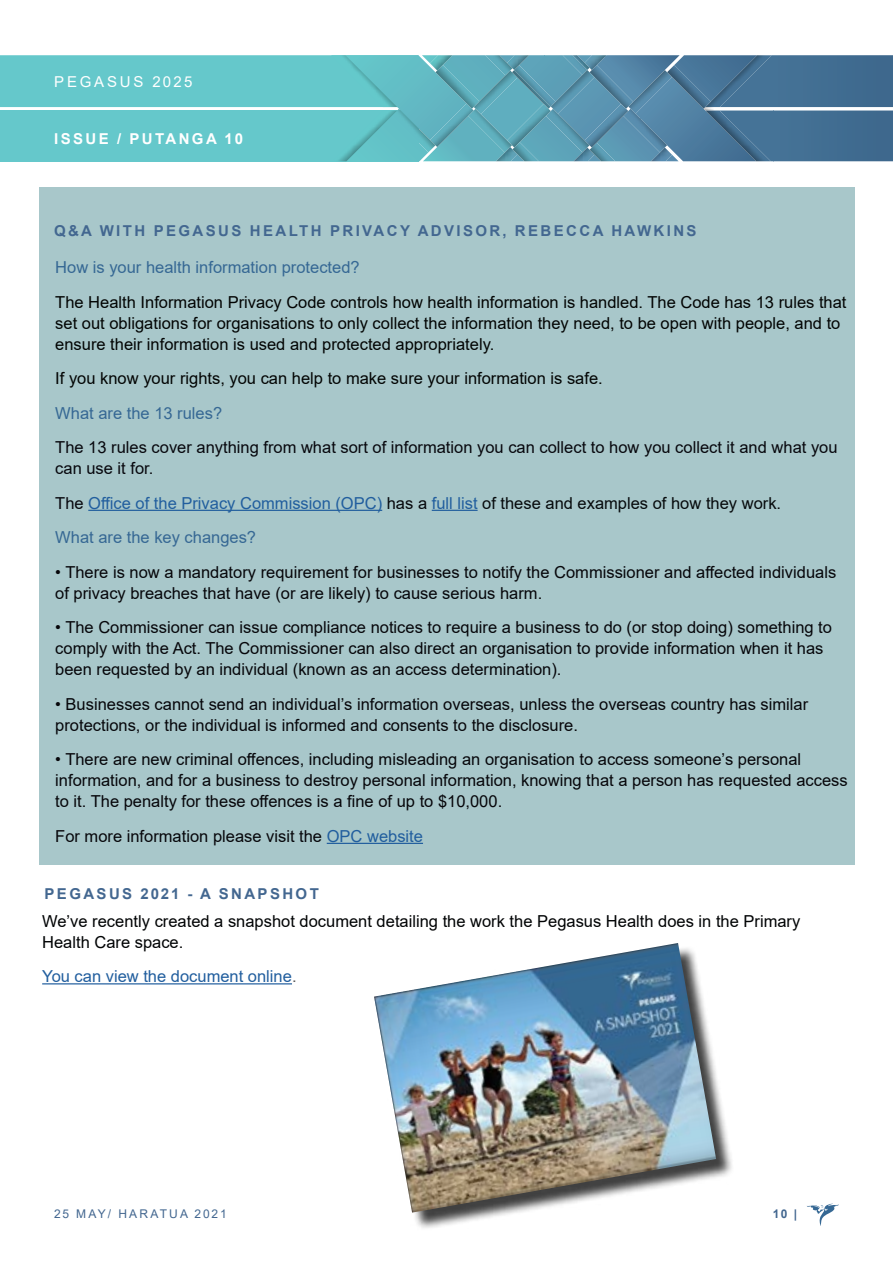
<style>
.page{position:relative;width:893px;height:1263px;background:#fff}
.page>*{position:absolute;margin:0;border:0;box-sizing:border-box;transform-origin:0 0}
.t1{font:16.5px/21px "Arial";color:#06060a}
.t2{font:16.5px/21px "Arial";color:#020403}
.t3{font:16.5px/34.5px "Arial";color:#215e9e}
.t4{font:16.5px/21px "Arial";color:#010304}
.t5{font:16.5px/21px "Arial";color:#07070d}
.t6{font:16.5px "Arial";color:#366894}
.t7{font:700 15px "Arial";letter-spacing:.16em;color:#436790}
.t8{font:700 15px "Arial";letter-spacing:.16em;color:#fff}
.t9{font:15px "Arial";letter-spacing:.185em;color:#fff}
.t10{font:12px "Arial";letter-spacing:.165em;color:#436790}
.t11{font:700 12px "Arial";color:#436790}
.s1{color:#07070d}
.s2{color:#06080c}
.s3{color:#060a0c}
.s4{color:#366894}
.s5{color:#215e9e}
.s6{color:#58595b}
</style>
<div class="page">
<svg style="left:807px;top:1203px;width:32px;height:23px"></svg>
<div style="left:0;top:55px;width:418px;height:52px;background:#65c8cb"></div>
<div style="left:0;top:111px;width:418px;height:51px;background:#65c8cb"></div>
<img style="left:339px;top:155px;width:6px;height:6px">
<svg style="left:345px;top:55px;width:548px;height:106px;background:#5693ab"></svg>
<img style="left:665px;top:148px;width:7px;height:13px">
<img style="left:651px;top:148px;width:14px;height:13px">
<div style="left:40px;top:187px;width:815px;height:677px;background:#a8c7ca"></div>
<hr style="left:88px;top:510px;width:294px;height:1px;background:#215e9e">
<hr style="left:432px;top:510px;width:46px;height:1px;background:#215e9e">
<hr style="left:327px;top:843px;width:96px;height:1px;background:#215e9e">
<hr style="left:42px;top:983px;width:250px;height:1px;background:#215e9e">
<div style="left:377px;top:945px;width:358px;height:285px;background:#000;opacity:.75"></div>
<img style="left:374px;top:943px;width:342px;height:269px">
<p class="t9" style="left:54px;top:71px;width:140px">PEGASUS 2025</p>
<p class="t8" style="left:54px;top:129px;width:190px">ISSUE / PUTANGA 10</p>
<p class="t7" style="left:54px;top:220px;width:644px">Q&amp;A WITH PEGASUS HEALTH PRIVACY ADVISOR, REBECCA HAWKINS</p>
<p class="t6" style="left:55px;top:256px;width:306px">How is your health information protected?</p>
<p class="t2" style="left:55px;top:291px;width:793px">The Health Information Privacy Code controls how health information is handled. The Code has 13 rules that set out obligations for organisations to only collect the information they need, to be open with people, and to ensure their information is used and protected appropriately.</p>
<p class="t2" style="left:55px;top:368px;width:549px">If you know your rights, you can help to make sure your information is safe.</p>
<p class="t6" style="left:55px;top:401px;width:168px">What are the 13 rules?</p>
<p class="t5" style="left:55px;top:437px;width:784px">The 13 rules cover anything from what sort of information you can collect to how you collect it and what you can use it for.</p>
<p class="t3" style="left:55px;top:485px;width:727px"><span class="s1">The</span> Office of the Privacy Commission (OPC) <span class="s2">has a</span> full list <span class="s3">of these and examples of how they work.<br></span><span class="s4">What are the key changes?</span></p>
<p class="t1" style="left:55px;top:561px;width:782px">• There is now a mandatory requirement for businesses to notify the Commissioner and affected individuals of privacy breaches that have (or are likely) to cause serious harm.</p>
<p class="t1" style="left:55px;top:617px;width:778px">• The Commissioner can issue compliance notices to require a business to do (or stop doing) something to comply with the Act. The Commissioner can also direct an organisation to provide information when it has been requested by an individual (known as an access determination).</p>
<p class="t1" style="left:55px;top:693px;width:754px">• Businesses cannot send an individual’s information overseas, unless the overseas country has similar protections, or the individual is informed and consents to the disclosure.</p>
<p class="t1" style="left:55px;top:749px;width:794px">• There are new criminal offences, including misleading an organisation to access someone’s personal information, and for a business to destroy personal information, knowing that a person has requested access to it. The penalty for these offences is a fine of up to $10,000.</p>
<p class="t1" style="left:55px;top:825px;width:369px">For more information please visit the <span class="s5">OPC website</span></p>
<p class="t7" style="left:45px;top:883px;width:276px">PEGASUS 2021 - A SNAPSHOT</p>
<p class="t4" style="left:42px;top:910px;width:760px">We’ve recently created a snapshot document detailing the work the Pegasus Health does in the Primary<br>Health Care space.</p>
<p class="t3" style="left:42px;top:959px;width:256px">You can view the document online<span class="s6">.</span></p>
<p class="t10" style="left:54px;top:1206px;width:174px">25 MAY/ HARATUA 2021</p>
<p class="t11" style="left:773px;top:1205px;width:26px">10 |</p>
</div>
